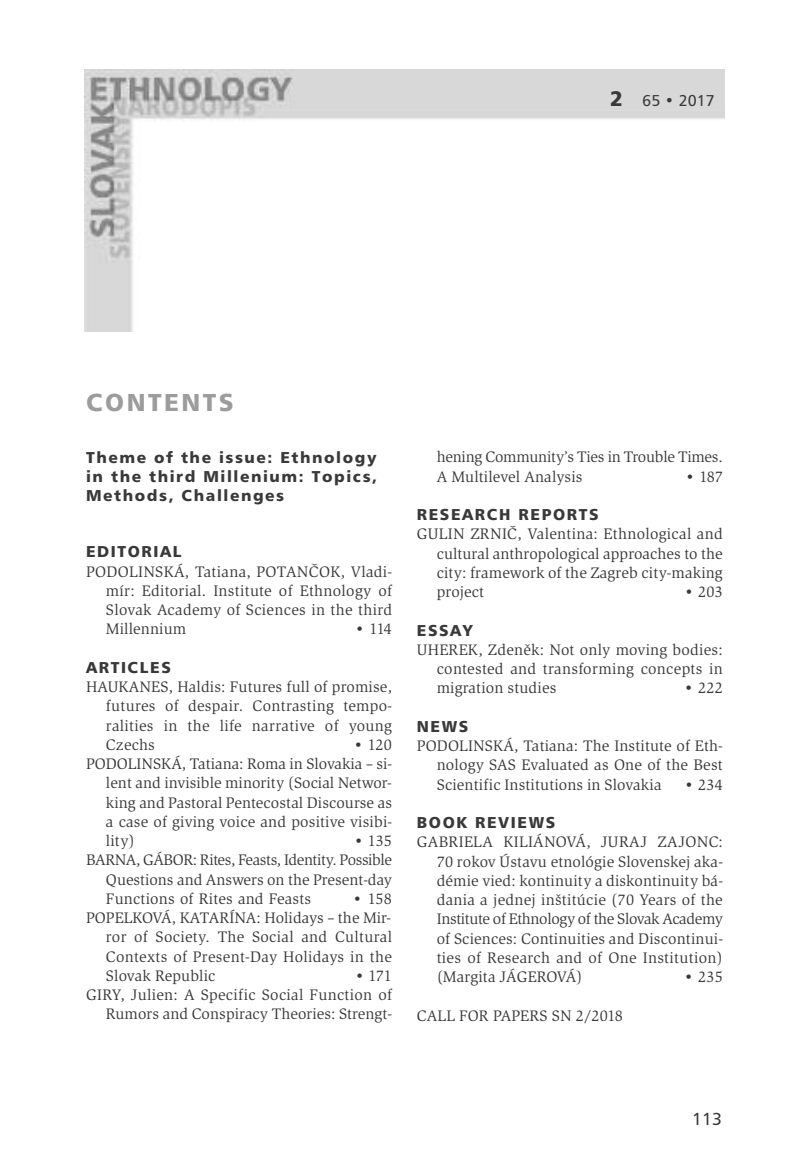
<style>
.page{position:relative;width:794px;height:1166px;background:#fff}
.page>*{position:absolute;margin:0;border:0;box-sizing:border-box;transform-origin:0 0}
.t1{font:24.5px "Humanist 777 AT Black B";letter-spacing:.1em;color:#9c9c9c}
.t2{font:17.5px "Humanist 777 AT Roman B";color:#39383a}
.t3{font:15.75px/19.2px "Slimbach Itc TEE";letter-spacing:.01em;color:#39383a;text-align:justify}
.t4{font:15.75px/19.2px "Humanist 777 AT Black";letter-spacing:.1em;color:#39383a;text-align:justify}
.t5{font:15.75px/19.2px "Slimbach Itc TEE";letter-spacing:-.015em;color:#39383a}
.t6{font:15.75px "Slimbach Itc TEE";letter-spacing:-.025em;color:#39383a}
.t7{font:15.75px "Humanist 777 AT Roman B";color:#39383a}
.s1{font-family:"Humanist 777 AT Black B";font-size:21px}
</style>
<div class="page">
<img style="left:84px;top:69px;width:640px;height:262px">
<p class="t7" style="left:610px;top:94px;width:106px"><span class="s1">2</span> 65 • 2017</p>
<h1 class="t1" style="left:86px;top:392px;width:149px">CONTENTS</h1>
<p class="t4" style="left:86px;top:448px;width:292px">Theme of the issue: Ethnology in the third Millenium: Topics, Methods, Challenges</p>
<p class="t4" style="left:86px;top:542px;width:97px">EDITORIAL</p>
<p class="t3" style="left:106px;top:561px;width:288px;text-indent:-20px">PODOLINSKÁ, Tatiana, POTANČOK, Vladi&shy;mír: Editorial. Institute of Ethnology of Slovak Academy of Sciences in the third Millennium</p>
<p class="t3" style="left:354px;top:619px;width:39px">• 114</p>
<p class="t4" style="left:86px;top:658px;width:86px">ARTICLES</p>
<p class="t3" style="left:106px;top:677px;width:288px;text-indent:-20px">HAUKANES, Haldis: Futures full of promise, futures of despair. Contrasting tempo&shy;ralities in the life narrative of young Czechs</p>
<p class="t3" style="left:353px;top:735px;width:40px">• 120</p>
<p class="t3" style="left:86px;top:754px;width:307px">PODOLINSKÁ, Tatiana: Roma in Slovakia – si-</p>
<p class="t3" style="left:106px;top:773px;width:287px">lent and invisible minority (Social Networ-</p>
<p class="t3" style="left:106px;top:792px;width:287px">king and Pastoral Pentecostal Discourse as</p>
<p class="t3" style="left:106px;top:812px;width:288px">a case of giving voice and positive visibi-</p>
<p class="t3" style="left:106px;top:831px;width:30px">lity)</p>
<p class="t3" style="left:353px;top:831px;width:40px">• 135</p>
<p class="t6" style="left:86px;top:851px;width:307px">BARNA, GÁBOR: Rites, Feasts, Identity. Possible</p>
<p class="t3" style="left:106px;top:869px;width:287px">Questions and Answers on the Present-day</p>
<p class="t3" style="left:106px;top:889px;width:207px">Functions of Rites and Feasts</p>
<p class="t3" style="left:352px;top:889px;width:41px">• 158</p>
<p class="t3" style="left:86px;top:908px;width:306px">POPELKOVÁ, KATARÍNA: Holidays – the Mir-</p>
<p class="t3" style="left:106px;top:927px;width:287px">ror of Society. The Social and Cultural</p>
<p class="t3" style="left:106px;top:946px;width:287px">Contexts of Present-Day Holidays in the</p>
<p class="t3" style="left:106px;top:966px;width:111px">Slovak Republic</p>
<p class="t3" style="left:86px;top:966px;width:307px;text-align:right">• 171<br>GIRY, Julien: A Specific Social Function of<br>Rumors and Conspiracy Theories: Strengt-</p>
<p class="t5" style="left:437px;top:447px;width:287px">hening Community’s Ties in Trouble Times.<br>A Multilevel Analysis</p>
<p class="t3" style="left:685px;top:466px;width:39px">• 187</p>
<p class="t4" style="left:417px;top:505px;width:183px">RESEARCH REPORTS</p>
<p class="t3" style="left:437px;top:524px;width:287px;text-indent:-20px">GULIN ZRNIČ, Valentina: Ethnological and cultural anthropological approaches to the city: framework of the Zagreb city-making project</p>
<p class="t3" style="left:684px;top:582px;width:41px">• 203</p>
<p class="t4" style="left:417px;top:620px;width:57px">ESSAY</p>
<p class="t3" style="left:437px;top:640px;width:287px;text-indent:-20px">UHEREK, Zdeněk: Not only moving bodies: contested and transforming concepts in migration studies</p>
<p class="t3" style="left:683px;top:678px;width:41px">• 222</p>
<p class="t4" style="left:417px;top:717px;width:53px">NEWS</p>
<p class="t3" style="left:437px;top:736px;width:288px;text-indent:-20px">PODOLINSKÁ, Tatiana: The Institute of Eth&shy;nology SAS Evaluated as One of the Best Scientific Institutions in Slovakia</p>
<p class="t3" style="left:684px;top:774px;width:40px">• 234</p>
<p class="t4" style="left:417px;top:813px;width:140px">BOOK REVIEWS</p>
<p class="t3" style="left:437px;top:832px;width:288px;text-indent:-20px">GABRIELA KILIÁNOVÁ, JURAJ ZAJONC:<br>70 rokov Ústavu etnológie Slovenskej aka&shy;démie vied: kontinuity a diskontinuity bá&shy;dania a jednej inštitúcie (70 Years of the Institute of Ethnology of the Slovak Academy of Sciences: Continuities and Discontinui&shy;ties of Research and of One Institution) (Margita JÁGEROVÁ)</p>
<p class="t3" style="left:683px;top:967px;width:41px">• 235</p>
<p class="t3" style="left:417px;top:1005px;width:207px">CALL FOR PAPERS SN 2/2018</p>
<p class="t2" style="left:692px;top:1112px;width:32px">113</p>
</div>
